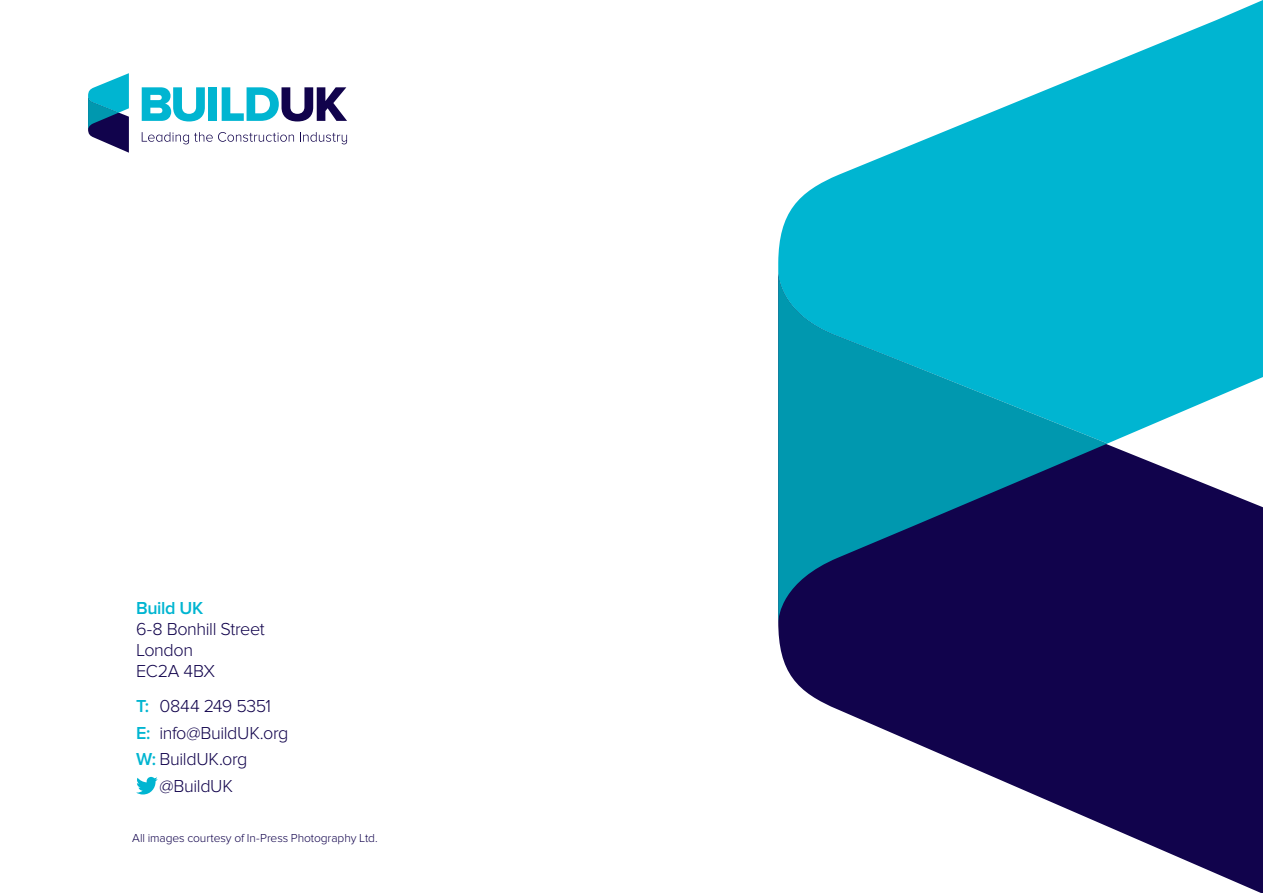
<style>
.page{position:relative;width:1263px;height:893px;background:#fff}
.page>*{position:absolute;margin:0;border:0;box-sizing:border-box;transform-origin:0 0}
.t1{font:300 18px/21px "Proxima Nova";letter-spacing:-.025em;color:#11034c}
.t2{font:600 18px "Proxima Nova";letter-spacing:-.02em;color:#00b5d1}
.t3{font:300 12px "Proxima Nova";letter-spacing:-.005em;color:#11034c}
.s1{font-weight:600;color:#00b5d1}
</style>
<div class="page">
<svg style="left:778px;top:443px;width:484px;height:450px;fill:#11034c"></svg>
<svg style="left:778px;top:0;width:484px;height:443px;fill:#00b5d1"></svg>
<svg style="left:778px;top:272px;width:329px;height:350px;background:#05729a"></svg>
<svg style="left:142px;top:132px;width:152px;height:12px"></svg>
<svg style="left:300px;top:132px;width:47px;height:12px"></svg>
<svg style="left:88px;top:73px;width:41px;height:80px"></svg>
<svg style="left:142px;top:87px;width:63px;height:34px"></svg>
<div style="left:208px;top:87px;width:9px;height:34px;background:#00b5d1"></div>
<svg style="left:222px;top:87px;width:125px;height:34px"></svg>
<svg style="left:136px;top:777px;width:22px;height:17px"></svg>
<img style="left:1262px;top:0;width:1px;height:893px">
<p class="t2" style="left:136px;top:598px;width:69px">Build UK</p>
<p class="t1" style="left:136px;top:619px;width:130px">6-8 Bonhill Street<br>London<br>EC2A 4BX</p>
<p class="t1" style="left:136px;top:696px;width:136px"><span class="s1">T:</span> 0844 249 5351</p>
<p class="t1" style="left:136px;top:722px;width:154px"><span class="s1">E:</span> info@BuildUK.org</p>
<p class="t1" style="left:136px;top:749px;width:113px"><span class="s1">W:</span> BuildUK.org</p>
<p class="t1" style="left:159px;top:775px;width:75px">@BuildUK</p>
<p class="t3" style="left:132px;top:831px;width:247px">All images courtesy of In-Press Photography Ltd.</p>
</div>
